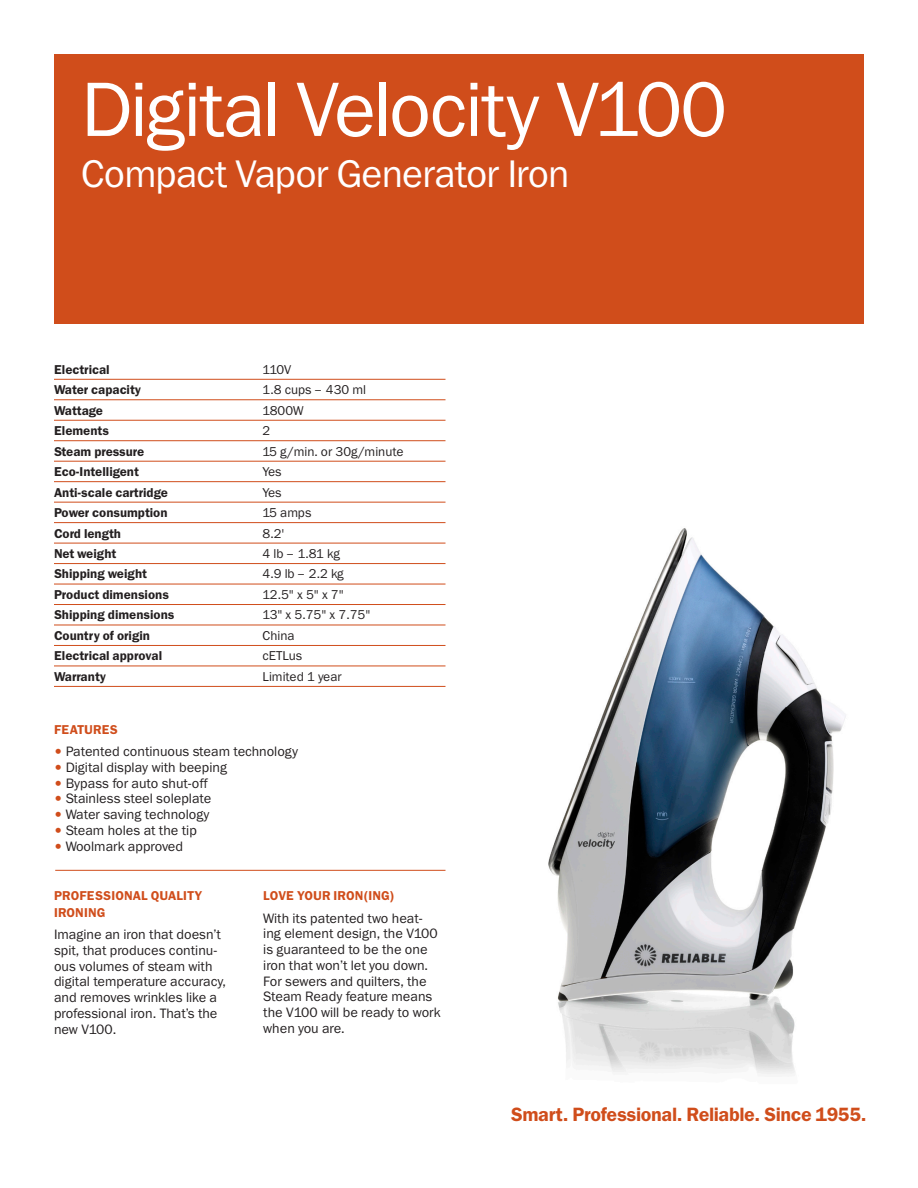
<style>
.page{position:relative;width:918px;height:1188px;background:#fff}
.page>*{position:absolute;margin:0;border:0;box-sizing:border-box;transform-origin:0 0}
.Product_Name__48pt_W{font:72px "Franklin SB";letter-spacing:-.035em;color:#fff}
.Product_Name__48pt_W-2{font:36px "Franklin SB";letter-spacing:-.03em;color:#fff}
.Smart__Professional{font:600 18px "Franklin SB";letter-spacing:-.02em;color:#d04d1b}
.Body{font:12.75px/15.8px "Franklin SB";color:#231f20}
.Specs{font:600 12px "Franklin SB";color:#231f20}
.Specs-2{font:12px "Franklin SB";color:#231f20}
.Body-2{font:600 12px/16.5px "Franklin SB";letter-spacing:.015em;color:#d04d1b}
.s1{color:#d04d1b}
</style>
<div class="page">
<div style="left:54px;top:54px;width:810px;height:270px;background:#d04d1b"></div>
<hr style="left:55px;top:870px;width:391px;height:1px;background:#d04d1b">
<img style="left:548px;top:528px;width:298px;height:547px">
<hr style="left:54px;top:379px;width:392px;height:1px;background:#d04d1b">
<hr style="left:54px;top:400px;width:392px;height:1px;background:#d04d1b">
<hr style="left:54px;top:420px;width:392px;height:1px;background:#d04d1b">
<hr style="left:54px;top:440px;width:392px;height:1px;background:#d04d1b">
<hr style="left:54px;top:461px;width:392px;height:1px;background:#d04d1b">
<hr style="left:54px;top:481px;width:392px;height:1px;background:#d04d1b">
<hr style="left:54px;top:502px;width:392px;height:1px;background:#d04d1b">
<hr style="left:54px;top:522px;width:392px;height:1px;background:#d04d1b">
<hr style="left:54px;top:543px;width:392px;height:1px;background:#d04d1b">
<hr style="left:54px;top:563px;width:392px;height:1px;background:#d04d1b">
<hr style="left:54px;top:584px;width:392px;height:1px;background:#d04d1b">
<hr style="left:54px;top:604px;width:392px;height:1px;background:#d04d1b">
<hr style="left:54px;top:625px;width:392px;height:1px;background:#d04d1b">
<hr style="left:54px;top:645px;width:392px;height:1px;background:#d04d1b">
<hr style="left:54px;top:666px;width:392px;height:1px;background:#d04d1b">
<hr style="left:54px;top:686px;width:392px;height:1px;background:#d04d1b">
<p class="Product_Name__48pt_W" style="left:81px;top:69px;width:648px">Digital Velocity V100</p>
<p class="Product_Name__48pt_W-2" style="left:81px;top:153px;width:490px">Compact Vapor Generator Iron</p>
<p class="Specs" style="left:54px;top:362px;width:57px">Electrical</p>
<p class="Specs-2" style="left:262px;top:362px;width:30px">110V</p>
<p class="Specs" style="left:54px;top:383px;width:89px">Water capacity</p>
<p class="Specs-2" style="left:262px;top:383px;width:105px">1.8 cups – 430 ml</p>
<p class="Specs" style="left:54px;top:403px;width:51px">Wattage</p>
<p class="Specs-2" style="left:262px;top:403px;width:43px">1800W</p>
<p class="Specs" style="left:54px;top:424px;width:56px">Elements</p>
<p class="Specs-2" style="left:262px;top:424px;width:9px">2</p>
<p class="Specs" style="left:54px;top:444px;width:92px">Steam pressure</p>
<p class="Specs-2" style="left:262px;top:444px;width:143px">15 g/min. or 30g/minute</p>
<p class="Specs" style="left:54px;top:465px;width:87px">Eco-Intelligent</p>
<p class="Specs-2" style="left:262px;top:465px;width:21px">Yes</p>
<p class="Specs" style="left:54px;top:485px;width:116px">Anti-scale cartridge</p>
<p class="Specs-2" style="left:262px;top:485px;width:21px">Yes</p>
<p class="Specs" style="left:54px;top:506px;width:115px">Power consumption</p>
<p class="Specs-2" style="left:262px;top:506px;width:51px">15 amps</p>
<p class="Specs" style="left:54px;top:526px;width:69px">Cord length</p>
<p class="Specs-2" style="left:262px;top:526px;width:23px">8.2'</p>
<p class="Specs" style="left:54px;top:547px;width:64px">Net weight</p>
<p class="Specs-2" style="left:262px;top:547px;width:79px">4 lb – 1.81 kg</p>
<p class="Specs" style="left:54px;top:567px;width:95px">Shipping weight</p>
<p class="Specs-2" style="left:262px;top:567px;width:83px">4.9 lb – 2.2 kg</p>
<p class="Specs" style="left:54px;top:587px;width:116px">Product dimensions</p>
<p class="Specs-2" style="left:262px;top:588px;width:83px">12.5" x 5" x 7"</p>
<p class="Specs" style="left:54px;top:608px;width:122px">Shipping dimensions</p>
<p class="Specs-2" style="left:262px;top:608px;width:109px">13" x 5.75" x 7.75"</p>
<p class="Specs" style="left:54px;top:628px;width:98px">Country of origin</p>
<p class="Specs-2" style="left:262px;top:629px;width:34px">China</p>
<p class="Specs" style="left:54px;top:649px;width:110px">Electrical approval</p>
<p class="Specs-2" style="left:262px;top:649px;width:41px">cETLus</p>
<p class="Specs" style="left:54px;top:669px;width:53px">Warranty</p>
<p class="Specs-2" style="left:262px;top:670px;width:81px">Limited 1 year</p>
<p class="Body-2" style="left:54px;top:721px;width:65px">FEATURES</p>
<p class="Body" style="left:54px;top:744px;width:246px"><span class="s1">•</span> Patented continuous steam technology</p>
<p class="Body" style="left:54px;top:759px;width:175px"><span class="s1">•</span> Digital display with beeping</p>
<p class="Body" style="left:54px;top:775px;width:155px"><span class="s1">•</span> Bypass for auto shut-off</p>
<p class="Body" style="left:54px;top:791px;width:159px"><span class="s1">•</span> Stainless steel soleplate</p>
<p class="Body" style="left:54px;top:807px;width:157px"><span class="s1">•</span> Water saving technology</p>
<p class="Body" style="left:54px;top:822px;width:144px"><span class="s1">•</span> Steam holes at the tip</p>
<p class="Body" style="left:54px;top:838px;width:131px"><span class="s1">•</span> Woolmark approved</p>
<p class="Body-2" style="left:54px;top:888px;width:150px">PROFESSIONAL QUALITY<br>IRONING</p>
<p class="Body" style="left:54px;top:927px;width:173px">Imagine an iron that doesn’t spit, that produces continu&shy;ous volumes of steam with digital temperature accuracy, and removes wrinkles like a professional iron. That’s the new V100.</p>
<p class="Body-2" style="left:263px;top:888px;width:133px">LOVE YOUR IRON(ING)</p>
<p class="Body" style="left:263px;top:910px;width:179px">With its patented two heat&shy;ing element design, the V100 is guaranteed to be the one iron that won’t let you down.<br>For sewers and quilters, the<br>Steam Ready feature means the V100 will be ready to work when you are.</p>
<p class="Smart__Professional" style="left:511px;top:1104px;width:358px">Smart. Professional. Reliable. Since 1955.</p>
</div>
